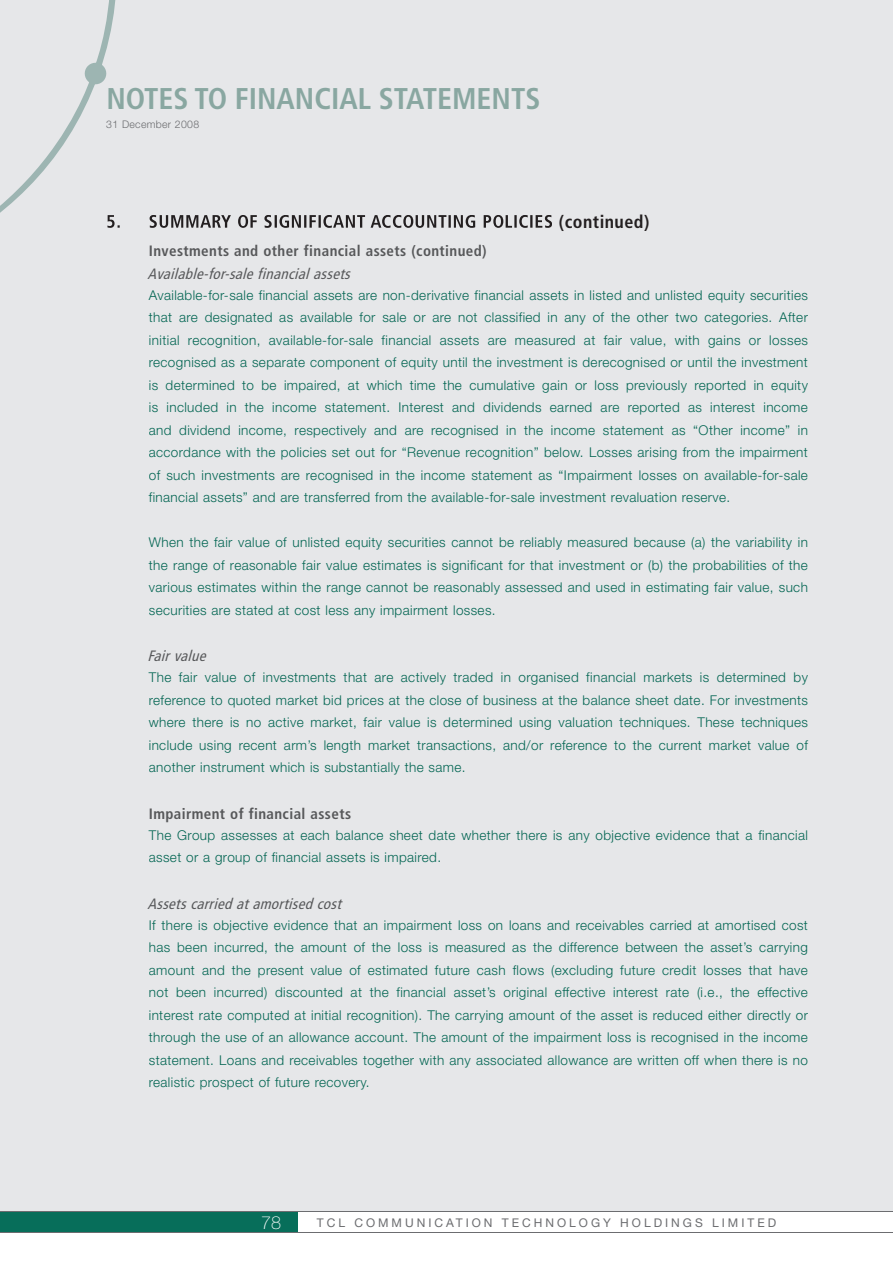
<style>
.page{position:relative;width:893px;height:1263px;background:#fff}
.page>*{position:absolute;margin:0;border:0;box-sizing:border-box;transform-origin:0 0}
.t1{font:700 condensed 30px "Frutiger LT Std";color:#89a7a1}
.t2{font:700 condensed 18px "Frutiger LT Std";letter-spacing:.025em;color:#231f20}
.t3{font:100 18px "Helvetica Neue LT Std";color:#fff}
.t4{font:700 condensed 15px "Frutiger LT Std";letter-spacing:.025em;color:#57585a}
.t5{font:italic condensed 15px "Frutiger LT Std";color:#57585a}
.t6{font:300 13.5px/22.5px "Helvetica Neue LT Std";letter-spacing:.03em;color:#046653;text-align:justify}
.t7{font:12px "Helvetica Neue LT Std";letter-spacing:.25em;color:#6c6d70}
.t8{font:300 10.5px "Helvetica Neue LT Std";letter-spacing:.03em;color:#6c6d70}
</style>
<div class="page">
<div style="left:0;top:0;width:893px;height:1212px;background:#e6e7e9"></div>
<div style="left:0;top:1211px;width:298px;height:22px;background:#076e5a"></div>
<hr style="left:0;top:1211px;width:893px;height:1px;background:#6c6d70">
<hr style="left:0;top:1232px;width:893px;height:1px;background:#6c6d70">
<svg style="left:0;top:0;width:116px;height:213px"></svg>
<svg style="left:83px;top:61px;width:25px;height:25px"></svg>
<svg style="left:376px;top:215px;width:176px;height:13px"></svg>
<svg style="left:107px;top:215px;width:269px;height:13px"></svg>
<h1 class="t1" style="left:107px;top:81px;width:435px">NOTES TO FINANCIAL STATEMENTS</h1>
<p class="t8" style="left:106px;top:120px;width:94px">31 December 2008</p>
<h2 class="t2" style="left:559px;top:211px;width:92px">(continued)</h2>
<p class="t4" style="left:149px;top:242px;width:339px">Investments and other financial assets (continued)</p>
<p class="t5" style="left:147px;top:264px;width:208px">Available-for-salefinancialassets</p>
<p class="t6" style="left:149px;top:285px;width:661px">Available-for-sale financial assets are non-derivative financial assets in listed and unlisted equity securities that are designated as available for sale or are not classified in any of the other two categories. After initial recognition, available-for-sale financial assets are measured at fair value, with gains or losses recognised as a separate component of equity until the investment is derecognised or until the investment is determined to be impaired, at which time the cumulative gain or loss previously reported in equity is included in the income statement. Interest and dividends earned are reported as interest income and dividend income, respectively and are recognised in the income statement as “Other income” in accordance with the policies set out for “Revenue recognition” below. Losses arising from the impairment of such investments are recognised in the income statement as “Impairment losses on available-for-sale financial assets” and are transferred from the available-for-sale investment revaluation reserve.</p>
<p class="t6" style="left:149px;top:533px;width:661px">When the fair value of unlisted equity securities cannot be reliably measured because (a) the variability in the range of reasonable fair value estimates is significant for that investment or (b) the probabilities of the various estimates within the range cannot be reasonably assessed and used in estimating fair value, such securities are stated at cost less any impairment losses.</p>
<p class="t5" style="left:147px;top:647px;width:64px">Fairvalue</p>
<p class="t6" style="left:149px;top:668px;width:661px">The fair value of investments that are actively traded in organised financial markets is determined by reference to quoted market bid prices at the close of business at the balance sheet date. For investments where there is no active market, fair value is determined using valuation techniques. These techniques include using recent arm’s length market transactions, and/or reference to the current market value of another instrument which is substantially the same.</p>
<p class="t4" style="left:149px;top:804px;width:204px">Impairment of financial assets</p>
<p class="t6" style="left:149px;top:825px;width:661px">The Group assesses at each balance sheet date whether there is any objective evidence that a financial asset or a group of financial assets is impaired.</p>
<p class="t5" style="left:147px;top:894px;width:200px">Assetscarriedatamortisedcost</p>
<p class="t6" style="left:149px;top:915px;width:661px">If there is objective evidence that an impairment loss on loans and receivables carried at amortised cost has been incurred, the amount of the loss is measured as the difference between the asset’s carrying amount and the present value of estimated future cash flows (excluding future credit losses that have not been incurred) discounted at the financial asset’s original effective interest rate (i.e., the effective interest rate computed at initial recognition). The carrying amount of the asset is reduced either directly or through the use of an allowance account. The amount of the impairment loss is recognised in the income statement. Loans and receivables together with any associated allowance are written off when there is no realistic prospect of future recovery.</p>
<h2 class="t3" style="left:261px;top:1212px;width:22px">78</h2>
<p class="t7" style="left:317px;top:1216px;width:461px">TCL COMMUNICATION TECHNOLOGY HOLDINGS LIMITED</p>
</div>
